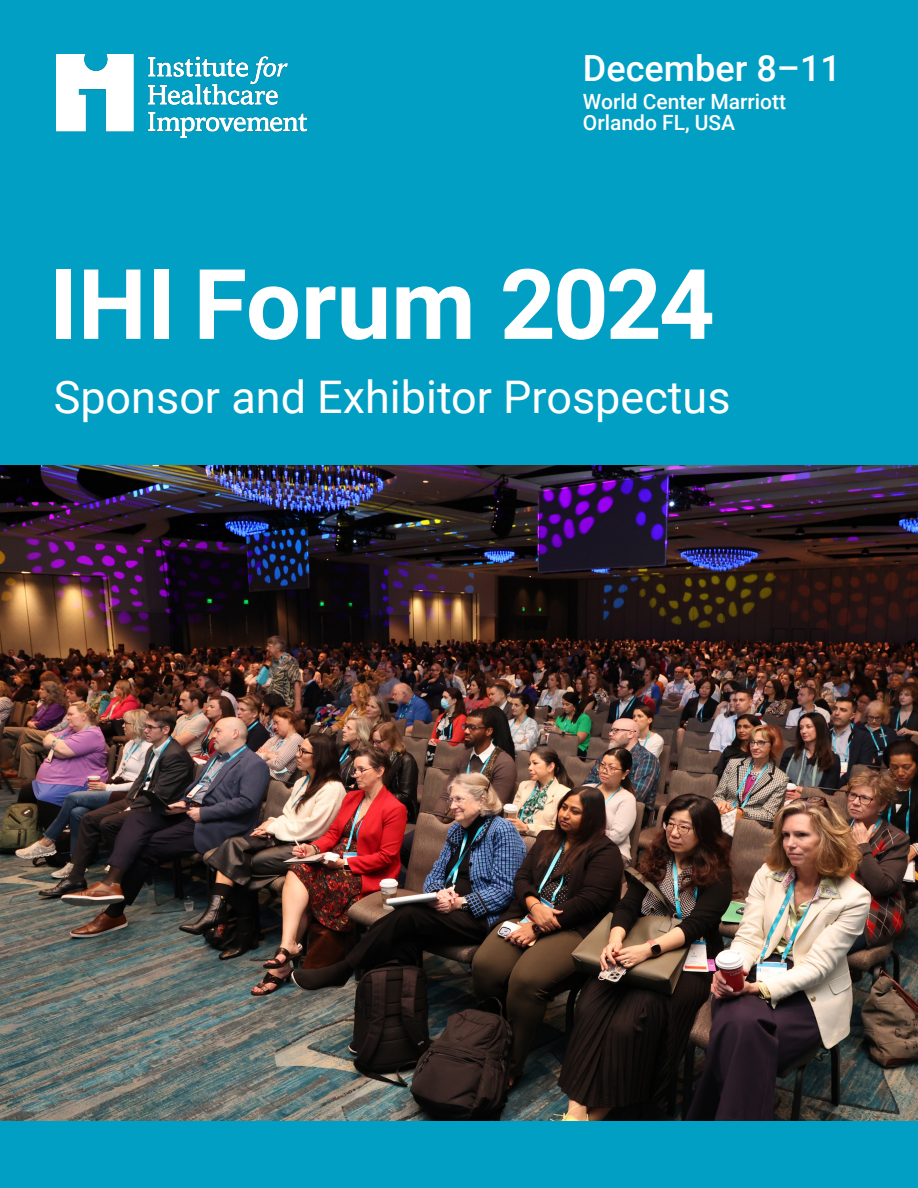
<style>
.page{position:relative;width:918px;height:1188px;background:#fff}
.page>*{position:absolute;margin:0;border:0;box-sizing:border-box;transform-origin:0 0}
.t1{font:700 97.5px "Roboto";color:#fff}
.t2{font:45px "Roboto";color:#fff}
.t3{font:500 36px "Roboto";color:#fff}
.t4{font:500 21px/21px "Roboto";color:#fff}
</style>
<div class="page">
<img style="left:0;top:464px;width:918px;height:658px">
<div style="left:0;top:1122px;width:918px;height:66px;background:#009fc3"></div>
<div style="left:0;top:0;width:918px;height:464px;background:#009fc3"></div>
<img style="left:57px;top:54px;width:249px;height:83px">
<p class="t3" style="left:583px;top:43px;width:260px">December 8–11</p>
<p class="t4" style="left:583px;top:90px;width:205px">World Center Marriott<br>Orlando FL, USA</p>
<p class="t1" style="left:49px;top:236px;width:667px">IHI Forum 2024</p>
<p class="t2" style="left:54px;top:366px;width:678px">Sponsor and Exhibitor Prospectus</p>
</div>
